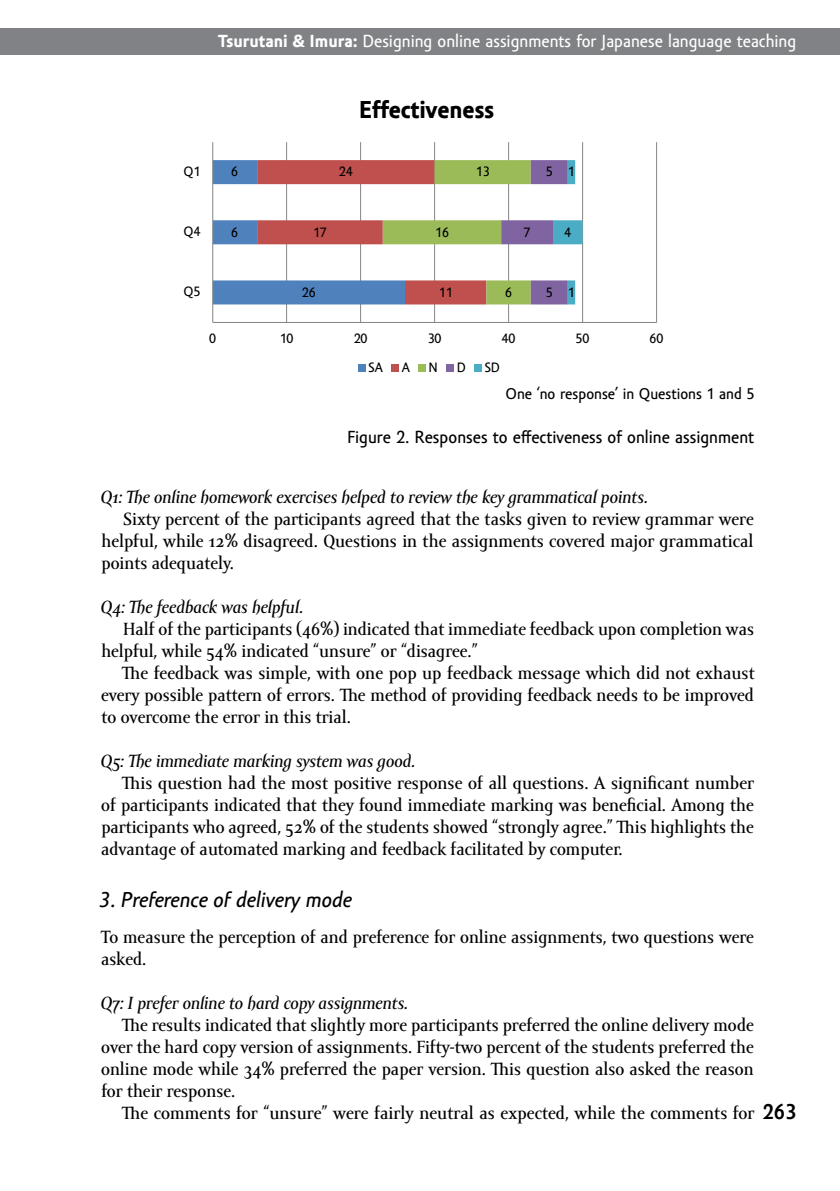
<style>
.page{position:relative;width:840px;height:1191px;background:#fff}
.page>*{position:absolute;margin:0;border:0;box-sizing:border-box;transform-origin:0 0}
.t1{font:700 25.2px "Amor Sans Text Pro";color:#000}
.t2{font:italic 22px "Amor Sans Text Pro";color:#000}
.t3{font:700 22px "Amor Sans Pro";color:#000}
.t4{font:18px/22px "Amor Serif Text Pro";color:#000;text-align:justify}
.t5{font:italic 18px "Amor Serif Text Pro";color:#000}
.t6{font:18px "Amor Sans Text Pro";color:#fff}
.t7{font:18px "Amor Sans Text Pro";color:#000}
.t8{font:16px "Amor Sans Text Pro";color:#000}
.t9{font:14px "Amor Sans Text Pro";color:#000}
.s1{font-weight:700}
</style>
<div class="page">
<div style="left:0;top:28px;width:839px;height:27px;background:#808285"></div>
<svg style="left:212px;top:142px;width:446px;height:230px"></svg>
<p class="t6" style="left:218px;top:31px;width:579px"><span class="s1">Tsurutani &amp; Imura:</span> Designing online assignments for Japanese language teaching</p>
<p class="t9" style="left:183px;top:164px;width:18px">Q1</p>
<p class="t9" style="left:183px;top:224px;width:18px">Q4</p>
<p class="t9" style="left:231px;top:164px;width:8px">6</p>
<p class="t9" style="left:231px;top:224px;width:8px">6</p>
<h1 class="t1" style="left:359px;top:97px;width:137px">Effectiveness</h1>
<p class="t9" style="left:339px;top:164px;width:15px">24</p>
<p class="t9" style="left:475px;top:164px;width:15px">13</p>
<p class="t9" style="left:313px;top:224px;width:15px">17</p>
<p class="t9" style="left:435px;top:224px;width:15px">16</p>
<p class="t9" style="left:545px;top:164px;width:8px">5</p>
<p class="t9" style="left:567px;top:164px;width:8px">1</p>
<p class="t9" style="left:523px;top:224px;width:8px">7</p>
<p class="t9" style="left:564px;top:224px;width:8px">4</p>
<p class="t9" style="left:183px;top:284px;width:18px">Q5</p>
<p class="t9" style="left:302px;top:284px;width:15px">26</p>
<p class="t9" style="left:438px;top:284px;width:15px">11</p>
<p class="t9" style="left:505px;top:284px;width:8px">6</p>
<p class="t9" style="left:545px;top:284px;width:8px">5</p>
<p class="t9" style="left:567px;top:284px;width:8px">1</p>
<p class="t9" style="left:209px;top:331px;width:8px">0</p>
<p class="t9" style="left:279px;top:331px;width:15px">10</p>
<p class="t9" style="left:353px;top:331px;width:15px">20</p>
<p class="t9" style="left:427px;top:331px;width:15px">30</p>
<p class="t9" style="left:501px;top:331px;width:15px">40</p>
<p class="t9" style="left:575px;top:331px;width:15px">50</p>
<p class="t9" style="left:649px;top:331px;width:15px">60</p>
<p class="t9" style="left:368px;top:359px;width:16px">SA</p>
<p class="t9" style="left:401px;top:359px;width:10px">A</p>
<p class="t9" style="left:428px;top:359px;width:11px">N</p>
<p class="t9" style="left:456px;top:359px;width:11px">D</p>
<p class="t9" style="left:484px;top:359px;width:17px">SD</p>
<p class="t8" style="left:505px;top:385px;width:250px">One ‘no response’ in Questions 1 and 5</p>
<p class="t7" style="left:347px;top:427px;width:408px">Figure 2. Responses to effectiveness of online assignment</p>
<p class="t5" style="left:101px;top:487px;width:547px">Q1: The online homework exercises helped to review the key grammatical points.</p>
<p class="t4" style="left:101px;top:509px;width:653px;text-indent:22px">Sixty percent of the participants agreed that the tasks given to review grammar were helpful, while 12% disagreed. Questions in the assignments covered major grammatical points adequately.</p>
<p class="t5" style="left:101px;top:597px;width:203px">Q4: The feedback was helpful.</p>
<p class="t4" style="left:101px;top:619px;width:653px;text-indent:22px">Half of the participants (46%) indicated that immediate feedback upon completion was helpful, while 54% indicated “unsure” or “disagree.”</p>
<p class="t4" style="left:101px;top:663px;width:654px;text-indent:21px">The feedback was simple, with one pop up feedback message which did not exhaust every possible pattern of errors. The method of providing feedback needs to be improved to overcome the error in this trial.</p>
<p class="t5" style="left:101px;top:751px;width:315px">Q5: The immediate marking system was good.</p>
<p class="t4" style="left:101px;top:773px;width:654px;text-indent:21px">This question had the most positive response of all questions. A significant number of participants indicated that they found immediate marking was beneficial. Among the participants who agreed, 52% of the students showed “strongly agree.” This highlights the advantage of automated marking and feedback facilitated by computer.</p>
<p class="t2" style="left:99px;top:888px;width:254px">3. Preference of delivery mode</p>
<p class="t4" style="left:101px;top:927px;width:654px">To measure the perception of and preference for online assignments, two questions were asked.</p>
<p class="t5" style="left:101px;top:993px;width:308px">Q7: I prefer online to hard copy assignments.</p>
<p class="t4" style="left:101px;top:1015px;width:654px;text-indent:21px">The results indicated that slightly more participants preferred the online delivery mode over the hard copy version of assignments. Fifty-two percent of the students preferred the online mode while 34% preferred the paper version. This question also asked the reason for their response.</p>
<p class="t4" style="left:122px;top:1103px;width:633px">The comments for “unsure” were fairly neutral as expected, while the comments for</p>
<p class="t3" style="left:762px;top:1099px;width:35px">263</p>
</div>
